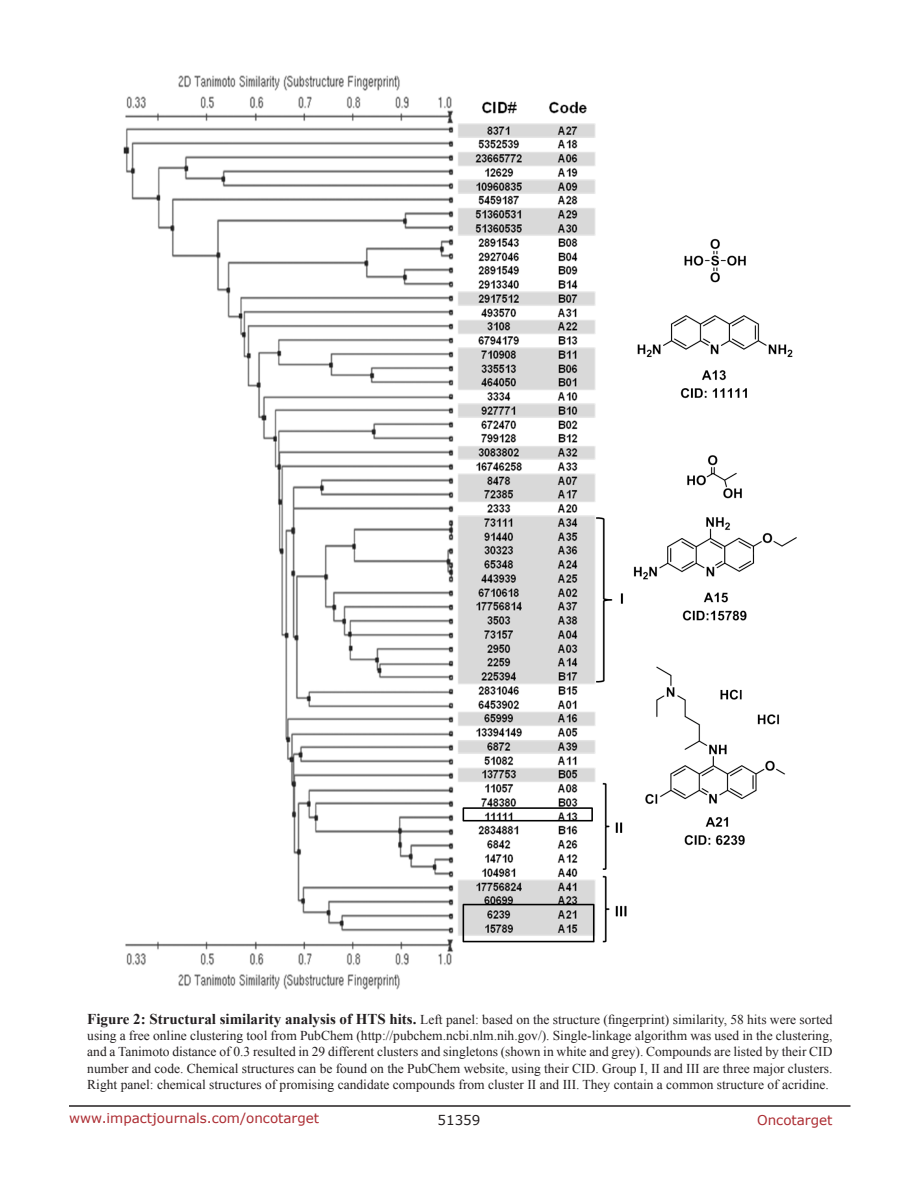
<style>
.page{position:relative;width:918px;height:1188px;background:#fff}
.page>*{position:absolute;margin:0;border:0;box-sizing:border-box;transform-origin:0 0}
.FigureText{font:13.5px/16.2px "Times New Roman";color:#231f20;text-align:justify}
.t1{font:13.5px "Verdana";color:#ac2b31}
.t2{font:13.5px "Verdana";color:#231f20}
.s1{font-weight:700;font-size:15px}
</style>
<div class="page">
<hr style="left:69px;top:1105px;width:781px;height:2px;background:#231f20">
<img style="left:123px;top:76px;width:673px;height:914px">
<p class="FigureText" style="left:87px;top:1011px;width:747px"><span class="s1">Figure 2: Structural similarity analysis of HTS hits.</span> Left panel: based on the structure (fingerprint) similarity, 58 hits were sorted using a free online clustering tool from PubChem (http://pubchem.ncbi.nlm.nih.gov/). Single-linkage algorithm was used in the clustering, and a Tanimoto distance of 0.3 resulted in 29 different clusters and singletons (shown in white and grey). Compounds are listed by their CID number and code. Chemical structures can be found on the PubChem website, using their CID. Group I, II and III are three major clusters.<br>Right panel: chemical structures of promising candidate compounds from cluster II and III. They contain a common structure of acridine.</p>
<p class="t1" style="left:69px;top:1109px;width:252px">www.impactjournals.com/oncotarget</p>
<p class="t2" style="left:438px;top:1111px;width:44px">51359</p>
<p class="t1" style="left:757px;top:1111px;width:77px">Oncotarget</p>
</div>
